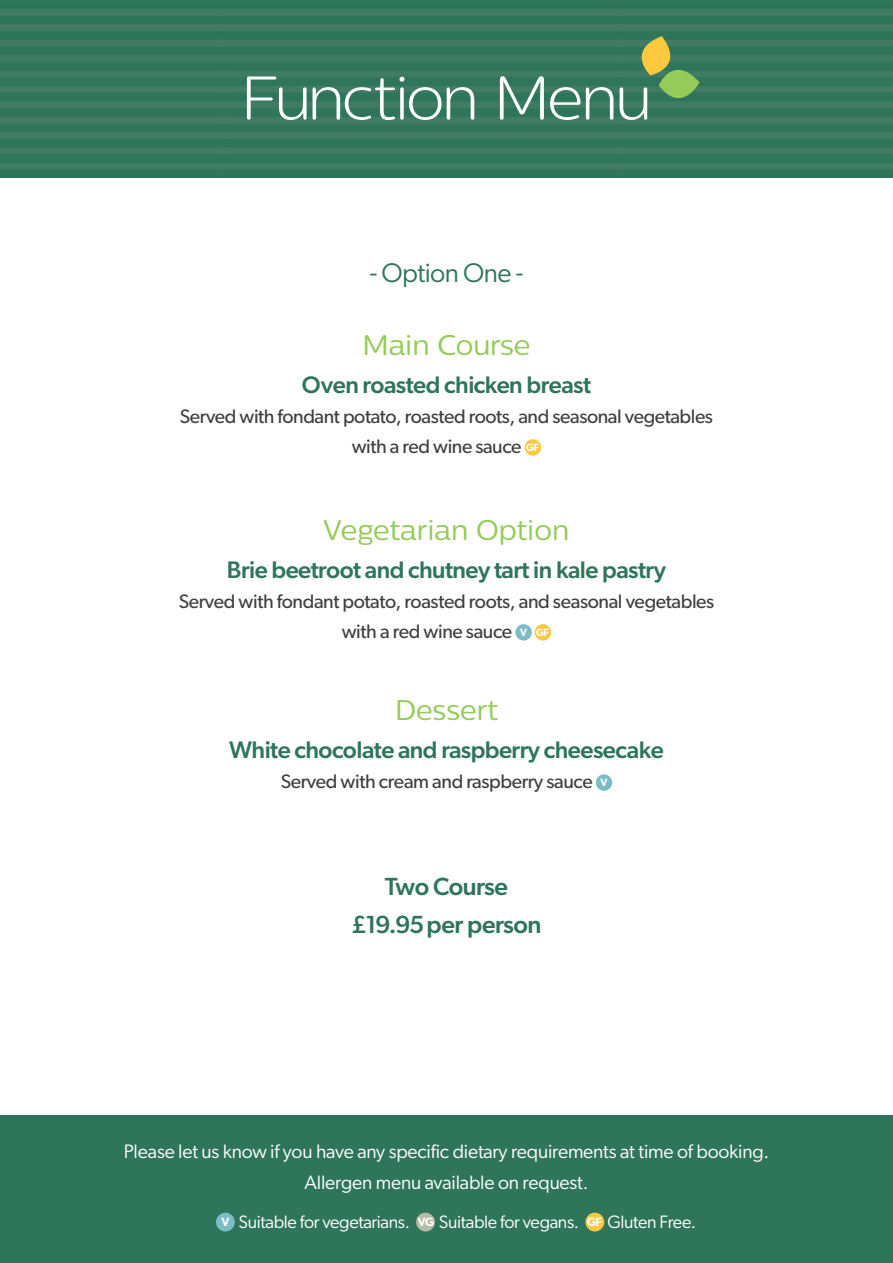
<style>
.page{position:relative;width:893px;height:1263px;background:#fff}
.page>*{position:absolute;margin:0;border:0;box-sizing:border-box;transform-origin:0 0}
.t1{font:300 61.5px "Centrale Sans Rnd";letter-spacing:-.07em;color:#fff}
.t2{font:28.35px "Centrale Sans Rnd";letter-spacing:-.02em;color:#95cb58}
.t3{font:27px "Gibson";letter-spacing:-.02em;color:#2e755b}
.t4{font:500 24.9px/38.5px "Gibson";letter-spacing:-.02em;color:#2e755b;text-align:center}
.t5{font:500 24px "Gibson";letter-spacing:-.02em;color:#2e755b}
.t6{font:19.5px/29.7px "Gibson";letter-spacing:-.02em;color:#3e3e3f;text-align:center}
.t7{font:19.5px/30.5px "Gibson";letter-spacing:-.01em;color:#fff;text-align:center}
.t8{font:18px "Gibson";letter-spacing:-.02em;color:#fff}
.s1{font-weight:600;font-size:10.65px;color:#fff}
.s2{font-weight:600;font-size:12.15px}
</style>
<div class="page">
<div style="left:0;top:0;width:893px;height:178px;background:linear-gradient(to right,#35785f,#35785f)"></div>
<svg style="left:625px;top:36px;width:75px;height:80px;background:#5b8c59"></svg>
<div style="left:525px;top:439px;width:16px;height:17px;background:#fec83f;border-radius:50%"></div>
<div style="left:515px;top:624px;width:17px;height:17px;background:#7cbcc5;border-radius:50%"></div>
<div style="left:535px;top:624px;width:16px;height:17px;background:#fec83f;border-radius:50%"></div>
<div style="left:596px;top:774px;width:16px;height:17px;background:#7cbcc5;border-radius:50%"></div>
<div style="left:0;top:1115px;width:893px;height:148px;background:#2e755b"></div>
<div style="left:216px;top:1213px;width:19px;height:18px;background:#7cbcc5;border-radius:50%"></div>
<div style="left:416px;top:1213px;width:19px;height:18px;background:#b6baa7;border-radius:50%"></div>
<div style="left:585px;top:1213px;width:19px;height:18px;background:#fec83f;border-radius:50%"></div>
<h1 class="t1" style="left:240px;top:59px;width:414px">Function Menu</h1>
<h3 class="t3" style="left:370px;top:256px;width:155px">- Option One -</h3>
<h2 class="t2" style="left:362px;top:327px;width:170px">Main Course</h2>
<p class="t5" style="left:302px;top:371px;width:291px">Oven roasted chicken breast</p>
<p class="t6" style="left:180px;top:401px;width:534px">Served with fondant potato, roasted roots, and seasonal vegetables with a red wine sauce <span class="s1">GF</span></p>
<h2 class="t2" style="left:323px;top:512px;width:248px">Vegetarian Option</h2>
<p class="t5" style="left:227px;top:555px;width:441px">Brie beetroot and chutney tart in kale pastry</p>
<p class="t6" style="left:179px;top:586px;width:537px">Served with fondant potato, roasted roots, and seasonal vegetables with a red wine sauce <span class="s1">V GF</span></p>
<h2 class="t2" style="left:395px;top:691px;width:105px">Dessert</h2>
<p class="t5" style="left:229px;top:735px;width:436px">White chocolate and raspberry cheesecake</p>
<p class="t6" style="left:281px;top:766px;width:328px">Served with cream and raspberry sauce <span class="s1">V</span></p>
<p class="t4" style="left:352px;top:866px;width:191px">Two Course £19.95 per person</p>
<p class="t7" style="left:124px;top:1136px;width:647px">Please let us know if you have any specific dietary requirements at time of booking.<br>Allergen menu available on request.</p>
<p class="t8" style="left:221px;top:1211px;width:476px"><span class="s2">V</span> Suitable for vegetarians. <span class="s2">VG</span> Suitable for vegans. <span class="s2">GF</span> Gluten Free.</p>
</div>
